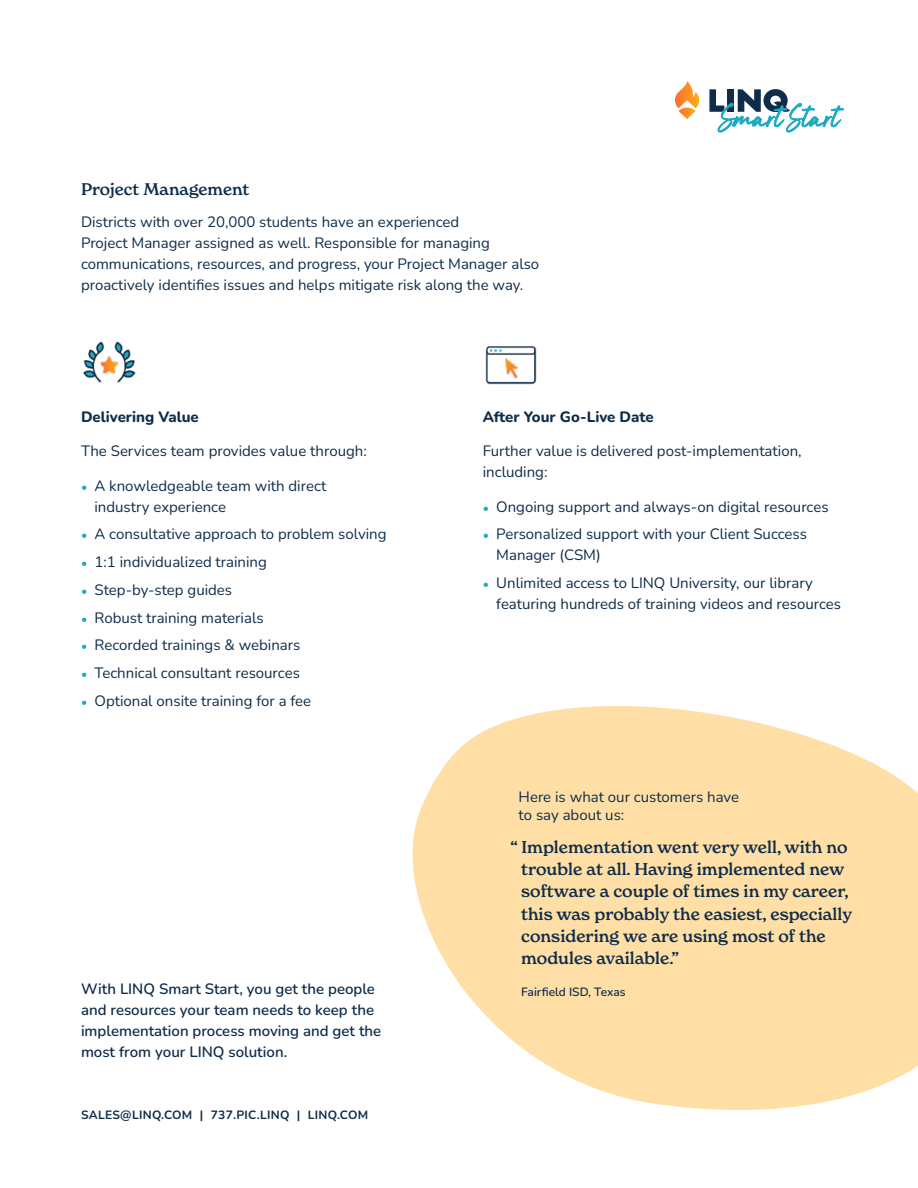
<style>
.page{position:relative;width:918px;height:1188px;background:#fff}
.page>*{position:absolute;margin:0;border:0;box-sizing:border-box;transform-origin:0 0}
.t1{font:500 16.8px/22px "New Spirit";color:#0f2d4a}
.t2{font:500 16.5px "New Spirit";color:#0f2d4a}
.t3{font:15px/21px "Nunito";color:#0f2d4a}
.t4{font:600 15px/21px "Nunito";color:#0f2d4a}
.t5{font:800 15px "Nunito";color:#0f2d4a}
.t6{font:700 12px "Nunito";letter-spacing:.025em;color:#0f2d4a}
.t7{font:600 12px "Nunito";color:#0f2d4a}
.s1{font-size:12px;color:#1baac1}
</style>
<div class="page">
<svg style="left:675px;top:81px;width:25px;height:38px"></svg>
<svg style="left:709px;top:89px;width:134px;height:43px"></svg>
<svg style="left:412px;top:706px;width:506px;height:404px;fill:#ffdfa6"></svg>
<img style="left:83px;top:341px;width:53px;height:42px">
<img style="left:485px;top:346px;width:52px;height:39px">
<p class="t2" style="left:81px;top:179px;width:170px">Project Management</p>
<p class="t3" style="left:81px;top:211px;width:460px">Districts with over 20,000 students have an experienced<br>Project Manager assigned as well. Responsible for managing communications, resources, and progress, your Project Manager also proactively identifies issues and helps mitigate risk along the way.</p>
<p class="t5" style="left:81px;top:406px;width:119px">Delivering Value</p>
<p class="t3" style="left:81px;top:440px;width:287px">The Services team provides value through:</p>
<p class="t3" style="left:94px;top:474px;width:233px;text-indent:-14px"><span class="s1">•</span> A knowledgeable team with direct industry experience</p>
<p class="t3" style="left:81px;top:523px;width:307px"><span class="s1">•</span> A consultative approach to problem solving</p>
<p class="t3" style="left:81px;top:551px;width:187px"><span class="s1">•</span> 1:1 individualized training</p>
<p class="t3" style="left:81px;top:579px;width:153px"><span class="s1">•</span> Step-by-step guides</p>
<p class="t3" style="left:81px;top:606px;width:184px"><span class="s1">•</span> Robust training materials</p>
<p class="t3" style="left:81px;top:634px;width:221px"><span class="s1">•</span> Recorded trainings &amp; webinars</p>
<p class="t3" style="left:81px;top:662px;width:220px"><span class="s1">•</span> Technical consultant resources</p>
<p class="t3" style="left:81px;top:690px;width:232px"><span class="s1">•</span> Optional onsite training for a fee</p>
<p class="t4" style="left:81px;top:977px;width:302px">With LINQ Smart Start, you get the people and resources your team needs to keep the implementation process moving and get the most from your LINQ solution.</p>
<p class="t6" style="left:81px;top:1106px;width:289px">SALES@LINQ.COM | 737.PIC.LINQ | LINQ.COM</p>
<p class="t5" style="left:483px;top:406px;width:173px">After Your Go-Live Date</p>
<p class="t3" style="left:483px;top:440px;width:320px">Further value is delivered post-implementation, including:</p>
<p class="t3" style="left:483px;top:495px;width:347px"><span class="s1">•</span> Ongoing support and always-on digital resources</p>
<p class="t3" style="left:496px;top:523px;width:312px;text-indent:-14px"><span class="s1">•</span> Personalized support with your Client Success<br>Manager (CSM)</p>
<p class="t3" style="left:496px;top:572px;width:346px;text-indent:-14px"><span class="s1">•</span> Unlimited access to LINQ University, our library featuring hundreds of training videos and resources</p>
<p class="t3" style="left:519px;top:787px;width:222px;line-height:18px">Here is what our customers have to say about us:</p>
<p class="t1" style="left:521px;top:836px;width:332px;text-indent:-11px">“ Implementation went very well, with no trouble at all. Having implemented new software a couple of times in my career, this was probably the easiest, especially considering we are using most of the modules available.”</p>
<p class="t7" style="left:521px;top:984px;width:106px">Fairfield ISD, Texas</p>
</div>
